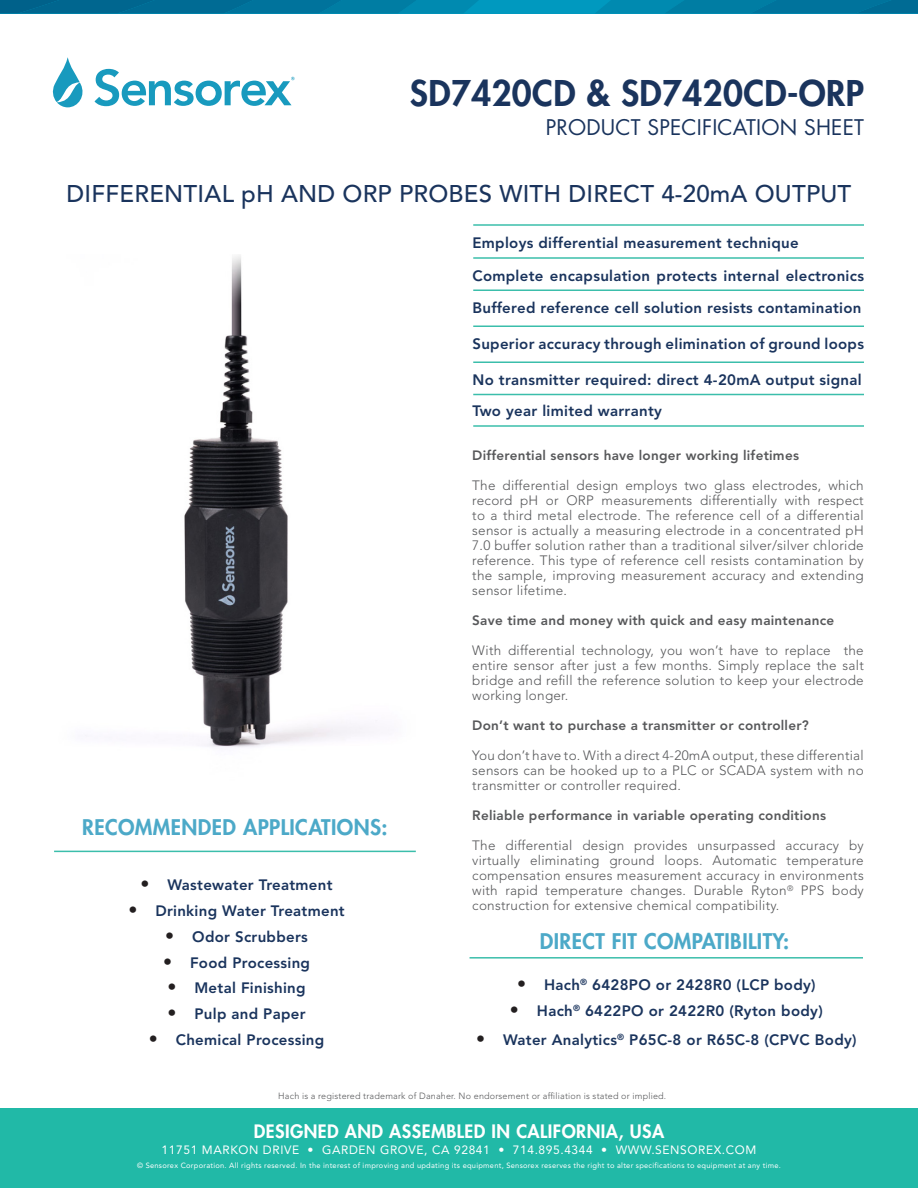
<style>
.page{position:relative;width:918px;height:1188px;background:#fff}
.page>*{position:absolute;margin:0;border:0;box-sizing:border-box;transform-origin:0 0}
.t1{font:800 34.5px "Futura";letter-spacing:.01em;color:#1a345d}
.t2{font:500 24px "Avenir LT";letter-spacing:.01em;color:#1a345d}
.t3{font:800 21px "Futura";letter-spacing:.02em;color:#4ca9c8}
.t4{font:21px "Futura";letter-spacing:.01em;color:#1a345d}
.t5{font:800 18px "Futura";letter-spacing:.025em;color:#fff}
.t6{font:800 15px/31.5px "Avenir LT";letter-spacing:.02em;color:#1a345d}
.t7{font:300 13.5px/15px "Avenir LT";letter-spacing:.02em;color:#57585a;text-align:justify}
.t8{font:800 13.5px "Avenir LT";letter-spacing:.02em;color:#57585a}
.t9{font:12px "Avenir LT";letter-spacing:.05em;color:#fff}
.t10{font:300 9px "Avenir LT";letter-spacing:.02em;color:#57585a}
.t11{font:7.5px "Avenir LT";letter-spacing:.035em;color:#fff}
.s1{font-size:18px;color:#231f20}
</style>
<div class="page">
<svg style="left:52px;top:57px;width:31px;height:50px"></svg>
<svg style="left:95px;top:69px;width:200px;height:37px"></svg>
<div style="left:0;top:0;width:918px;height:14px;background:#0099bf"></div>
<svg style="left:0;top:0;width:478px;height:14px"></svg>
<svg style="left:596px;top:0;width:322px;height:14px"></svg>
<hr style="left:473px;top:224px;width:391px;height:2px;background:#3bbeab">
<hr style="left:473px;top:257px;width:391px;height:2px;background:#3bbeab">
<hr style="left:473px;top:290px;width:391px;height:1px;background:#3bbeab">
<hr style="left:473px;top:326px;width:391px;height:1px;background:#3bbeab">
<hr style="left:473px;top:362px;width:391px;height:1px;background:#3bbeab">
<hr style="left:473px;top:394px;width:391px;height:1px;background:#3bbeab">
<hr style="left:473px;top:425px;width:391px;height:2px;background:#3bbeab">
<hr style="left:54px;top:851px;width:362px;height:1px;background:#3bbeab">
<img style="left:85px;top:255px;width:292px;height:492px">
<hr style="left:470px;top:957px;width:393px;height:2px;background:#3bbeab">
<div style="left:0;top:1108px;width:918px;height:80px;background:#21b9a7"></div>
<p class="t1" style="left:410px;top:72px;width:456px">SD7420CD &amp; SD7420CD-ORP</p>
<p class="t4" style="left:546px;top:114px;width:320px">PRODUCT SPECIFICATION SHEET</p>
<p class="t2" style="left:67px;top:179px;width:786px">DIFFERENTIAL pH AND ORP PROBES WITH DIRECT 4-20mA OUTPUT</p>
<p class="t3" style="left:82px;top:813px;width:307px">RECOMMENDED APPLICATIONS:</p>
<p class="t6" style="left:140px;top:869px;width:194px"><span class="s1">•</span> Wastewater Treatment</p>
<p class="t6" style="left:128px;top:895px;width:218px"><span class="s1">•</span> Drinking Water Treatment</p>
<p class="t6" style="left:165px;top:921px;width:144px"><span class="s1">•</span> Odor Scrubbers</p>
<p class="t6" style="left:163px;top:947px;width:148px"><span class="s1">•</span> Food Processing</p>
<p class="t6" style="left:167px;top:972px;width:140px"><span class="s1">•</span> Metal Finishing</p>
<p class="t6" style="left:167px;top:998px;width:140px"><span class="s1">•</span> Pulp and Paper</p>
<p class="t6" style="left:149px;top:1024px;width:177px"><span class="s1">•</span> Chemical Processing</p>
<p class="t6" style="left:472px;top:227px;width:328px">Employs differential measurement technique</p>
<p class="t6" style="left:472px;top:260px;width:393px">Complete encapsulation protects internal electronics</p>
<p class="t6" style="left:472px;top:292px;width:390px">Buffered reference cell solution resists contamination</p>
<p class="t6" style="left:472px;top:328px;width:393px">Superior accuracy through elimination of ground loops</p>
<p class="t6" style="left:472px;top:364px;width:391px">No transmitter required: direct 4-20mA output signal<br>Two year limited warranty</p>
<p class="t8" style="left:472px;top:447px;width:328px">Differential sensors have longer working lifetimes</p>
<p class="t7" style="left:472px;top:478px;width:393px">The differential design employs two glass electrodes, which record pH or ORP measurements differentially with respect to a third metal electrode. The reference cell of a differential sensor is actually a measuring electrode in a concentrated pH 7.0 buffer solution rather than a traditional silver/silver chloride reference. This type of reference cell resists contamination by the sample, improving measurement accuracy and extending sensor lifetime.</p>
<p class="t8" style="left:472px;top:612px;width:364px">Save time and money with quick and easy maintenance</p>
<p class="t7" style="left:472px;top:643px;width:393px">With differential technology, you won’t have to replace the entire sensor after just a few months. Simply replace the salt bridge and refill the reference solution to keep your electrode working longer.</p>
<p class="t8" style="left:472px;top:717px;width:338px">Don’t want to purchase a transmitter or controller?</p>
<p class="t7" style="left:472px;top:748px;width:393px">You don’t have to. With a direct 4-20mA output, these differential sensors can be hooked up to a PLC or SCADA system with no transmitter or controller required.</p>
<p class="t8" style="left:472px;top:807px;width:355px">Reliable performance in variable operating conditions</p>
<p class="t7" style="left:472px;top:838px;width:393px">The differential design provides unsurpassed accuracy by virtually eliminating ground loops. Automatic temperature compensation ensures measurement accuracy in environments with rapid temperature changes. Durable Ryton<sup>®</sup> PPS body construction for extensive chemical compatibility.</p>
<p class="t3" style="left:540px;top:928px;width:251px">DIRECT FIT COMPATIBILITY:</p>
<p class="t6" style="left:517px;top:969px;width:300px"><span class="s1">•</span> Hach<sup>®</sup> 6428PO or 2428R0 (LCP body)</p>
<p class="t6" style="left:510px;top:995px;width:314px"><span class="s1">•</span> Hach<sup>®</sup> 6422PO or 2422R0 (Ryton body)</p>
<p class="t6" style="left:476px;top:1024px;width:382px"><span class="s1">•</span> Water Analytics<sup>®</sup> P65C-8 or R65C-8 (CPVC Body)</p>
<p class="t10" style="left:278px;top:1091px;width:389px">Hach is a registered trademark of Danaher. No endorsement or affiliation is stated or implied.</p>
<h3 class="t5" style="left:254px;top:1120px;width:412px">DESIGNED AND ASSEMBLED IN CALIFORNIA, USA</h3>
<p class="t9" style="left:162px;top:1143px;width:596px">11751 MARKON DRIVE • GARDEN GROVE, CA 92841 • 714.895.4344 • WWW.SENSOREX.COM</p>
<p class="t11" style="left:137px;top:1161px;width:645px">© Sensorex Corporation. All rights reserved. In the interest of improving and updating its equipment, Sensorex reserves the right to alter specifications to equipment at any time.</p>
</div>
